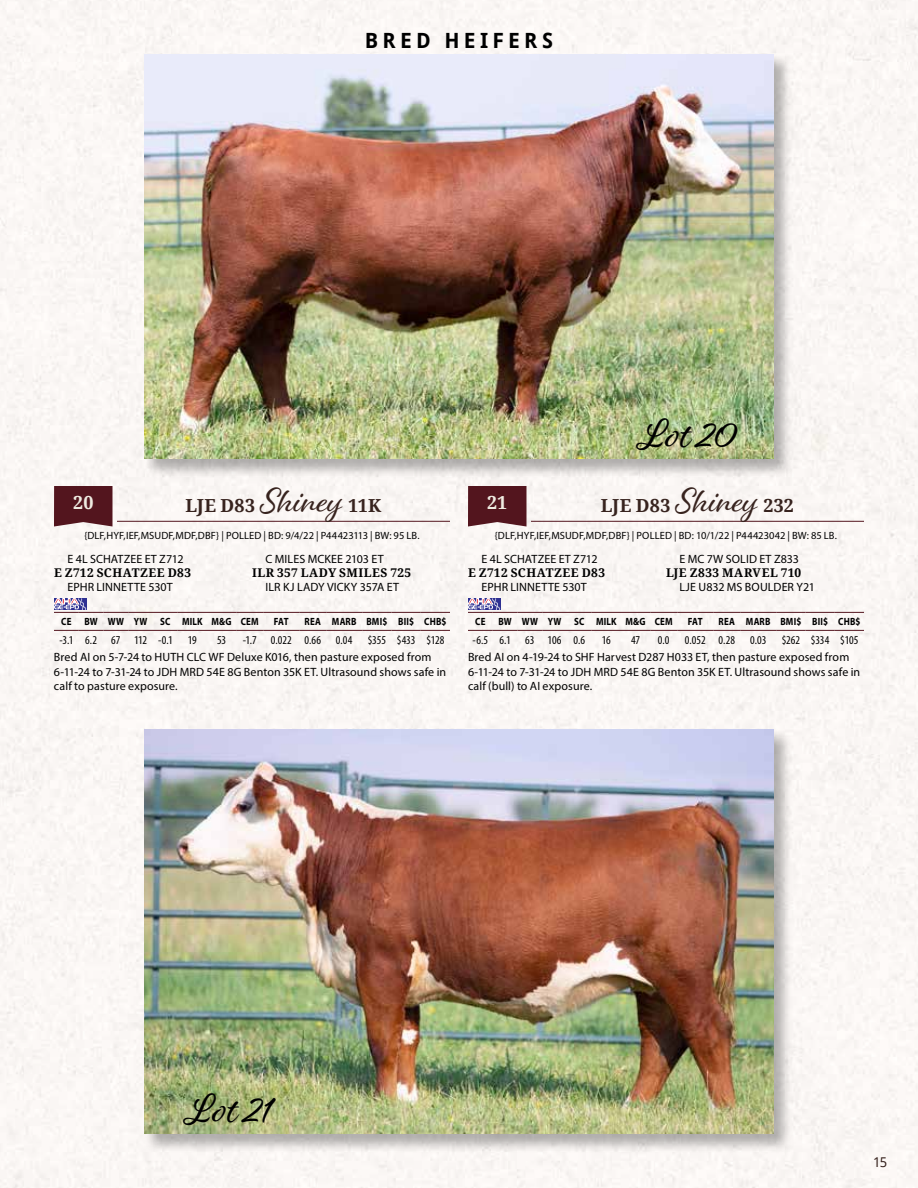
<style>
.page{position:relative;width:918px;height:1188px;background:#fff}
.page>*{position:absolute;margin:0;border:0;box-sizing:border-box;transform-origin:0 0}
.t1{font:42px "Alisha";letter-spacing:-.015em;color:#000}
.t2{font:700 21px "Droid Sans";letter-spacing:.205em;color:#000}
.t3{font:700 18px "Droid Serif";letter-spacing:.015em;color:#37231e}
.t4{font:700 18px "Droid Serif";color:#efebe1}
.t5{font:13.5px "Droid Sans";color:#37231e}
.t6{font:12px/14.4px "Myriad Pro";letter-spacing:.005em;color:#000}
.t7{font:condensed 12px "Myriad Pro";letter-spacing:-.005em;color:#000}
.t8{font:700 12px "Droid Serif";letter-spacing:.035em;color:#000}
.t9{font:10.5px "Myriad Pro";letter-spacing:.01em;color:#000}
.t10{font:700 10.5px "Myriad Pro";letter-spacing:.02em;color:#000;scale:.85 1}
.s1{font-family:"Alisha";font-weight:400;font-size:36px}
</style>
<div class="page">
<div style="left:143px;top:53px;width:650px;height:425px;background:#000;opacity:.3"></div>
<img style="left:144px;top:54px;width:630px;height:405px">
<div style="left:143px;top:728px;width:650px;height:425px;background:#000;opacity:.3"></div>
<img style="left:144px;top:729px;width:630px;height:405px">
<div style="left:54px;top:486px;width:58px;height:40px;background:#53151e"></div>
<hr style="left:117px;top:521px;width:333px;height:1px;background:#53151e">
<hr style="left:263px;top:612px;width:36px;height:1px;background:#53151e">
<svg style="left:299px;top:612px;width:27px;height:1px"></svg>
<hr style="left:326px;top:612px;width:36px;height:1px;background:#53151e">
<hr style="left:362px;top:612px;width:30px;height:1px;background:#53151e">
<svg style="left:392px;top:612px;width:58px;height:1px"></svg>
<svg style="left:54px;top:630px;width:209px;height:1px"></svg>
<hr style="left:263px;top:630px;width:36px;height:1px;background:#53151e">
<svg style="left:299px;top:630px;width:27px;height:1px"></svg>
<hr style="left:326px;top:630px;width:36px;height:1px;background:#53151e">
<hr style="left:362px;top:630px;width:30px;height:1px;background:#53151e">
<svg style="left:392px;top:630px;width:58px;height:1px"></svg>
<svg style="left:54px;top:598px;width:209px;height:15px"></svg>
<div style="left:468px;top:486px;width:58px;height:40px;background:#53151e"></div>
<hr style="left:531px;top:521px;width:333px;height:1px;background:#53151e">
<hr style="left:677px;top:612px;width:36px;height:1px;background:#53151e">
<svg style="left:713px;top:612px;width:27px;height:1px"></svg>
<hr style="left:740px;top:612px;width:36px;height:1px;background:#53151e">
<hr style="left:776px;top:612px;width:30px;height:1px;background:#53151e">
<svg style="left:806px;top:612px;width:58px;height:1px"></svg>
<svg style="left:468px;top:630px;width:209px;height:1px"></svg>
<hr style="left:677px;top:630px;width:36px;height:1px;background:#53151e">
<svg style="left:713px;top:630px;width:27px;height:1px"></svg>
<hr style="left:740px;top:630px;width:36px;height:1px;background:#53151e">
<hr style="left:776px;top:630px;width:30px;height:1px;background:#53151e">
<svg style="left:806px;top:630px;width:58px;height:1px"></svg>
<svg style="left:468px;top:598px;width:209px;height:15px"></svg>
<h2 class="t2" style="left:365px;top:25px;width:190px">BRED HEIFERS</h2>
<h1 class="t1" style="left:639px;top:408px;width:101px">Lot 20</h1>
<h3 class="t4" style="left:73px;top:490px;width:22px">20</h3>
<h3 class="t3" style="left:186px;top:493px;width:197px">LJE D83 <span class="s1">Shiney</span> 11K</h3>
<p class="t9" style="left:84px;top:529px;width:337px">{DLF,HYF,IEF,MSUDF,MDF,DBF} | POLLED | BD: 9/4/22 | P44423113 | BW: 95 LB.</p>
<p class="t6" style="left:68px;top:551px;width:117px">E 4L SCHATZEE ET Z712</p>
<p class="t6" style="left:266px;top:551px;width:120px">C MILES MCKEE 2103 ET</p>
<p class="t8" style="left:54px;top:564px;width:139px">E Z712 SCHATZEE D83</p>
<p class="t8" style="left:252px;top:564px;width:161px">ILR 357 LADY SMILES 725</p>
<p class="t6" style="left:68px;top:580px;width:107px">EPHR LINNETTE 530T</p>
<p class="t6" style="left:266px;top:580px;width:135px">ILR KJ LADY VICKY 357A ET</p>
<p class="t10" style="left:61px;top:615px;width:234px">CE BW WW YW SC MILK M&amp;G CEM</p>
<p class="t10" style="left:274px;top:615px;width:19px">FAT</p>
<p class="t10" style="left:305px;top:615px;width:168px">REA MARB BMI$ BII$ CHB$</p>
<p class="t7" style="left:59px;top:633px;width:115px">-3.1 6.2 67 112 -0.1</p>
<p class="t7" style="left:188px;top:633px;width:10px">19</p>
<p class="t7" style="left:217px;top:633px;width:11px">53</p>
<p class="t7" style="left:243px;top:633px;width:80px">-1.7 0.022 0.66</p>
<p class="t7" style="left:336px;top:633px;width:18px">0.04</p>
<p class="t7" style="left:368px;top:633px;width:78px">$355 $433 $128</p>
<p class="t6" style="left:54px;top:650px;width:394px">Bred AI on 5-7-24 to HUTH CLC WF Deluxe K016, then pasture exposed from<br>6-11-24 to 7-31-24 to JDH MRD 54E 8G Benton 35K ET. Ultrasound shows safe in calf to pasture exposure.</p>
<h3 class="t4" style="left:487px;top:490px;width:22px">21</h3>
<h3 class="t3" style="left:601px;top:493px;width:195px">LJE D83 <span class="s1">Shiney</span> 232</h3>
<p class="t9" style="left:495px;top:529px;width:344px">{DLF,HYF,IEF,MSUDF,MDF,DBF} | POLLED | BD: 10/1/22 | P44423042 | BW: 85 LB.</p>
<p class="t6" style="left:482px;top:551px;width:117px">E 4L SCHATZEE ET Z712</p>
<p class="t6" style="left:680px;top:551px;width:121px">E MC 7W SOLID ET Z833</p>
<p class="t8" style="left:468px;top:564px;width:139px">E Z712 SCHATZEE D83</p>
<p class="t8" style="left:666px;top:564px;width:137px">LJE Z833 MARVEL 710</p>
<p class="t6" style="left:482px;top:580px;width:107px">EPHR LINNETTE 530T</p>
<p class="t6" style="left:680px;top:580px;width:137px">LJE U832 MS BOULDER Y21</p>
<p class="t10" style="left:475px;top:615px;width:234px">CE BW WW YW SC MILK M&amp;G CEM</p>
<p class="t10" style="left:688px;top:615px;width:19px">FAT</p>
<p class="t10" style="left:719px;top:615px;width:168px">REA MARB BMI$ BII$ CHB$</p>
<p class="t7" style="left:473px;top:633px;width:114px">-6.5 6.1 63 106 0.6</p>
<p class="t7" style="left:602px;top:633px;width:11px">16</p>
<p class="t7" style="left:631px;top:633px;width:11px">47</p>
<p class="t7" style="left:658px;top:633px;width:13px">0.0</p>
<p class="t7" style="left:685px;top:633px;width:52px">0.052 0.28</p>
<p class="t7" style="left:750px;top:633px;width:18px">0.03</p>
<p class="t7" style="left:782px;top:633px;width:78px">$262 $334 $105</p>
<p class="t6" style="left:468px;top:650px;width:394px">Bred AI on 4-19-24 to SHF Harvest D287 H033 ET, then pasture exposed from<br>6-11-24 to 7-31-24 to JDH MRD 54E 8G Benton 35K ET. Ultrasound shows safe in calf (bull) to AI exposure.</p>
<h1 class="t1" style="left:186px;top:1083px;width:89px">Lot 21</h1>
<p class="t5" style="left:873px;top:1153px;width:16px">15</p>
</div>
